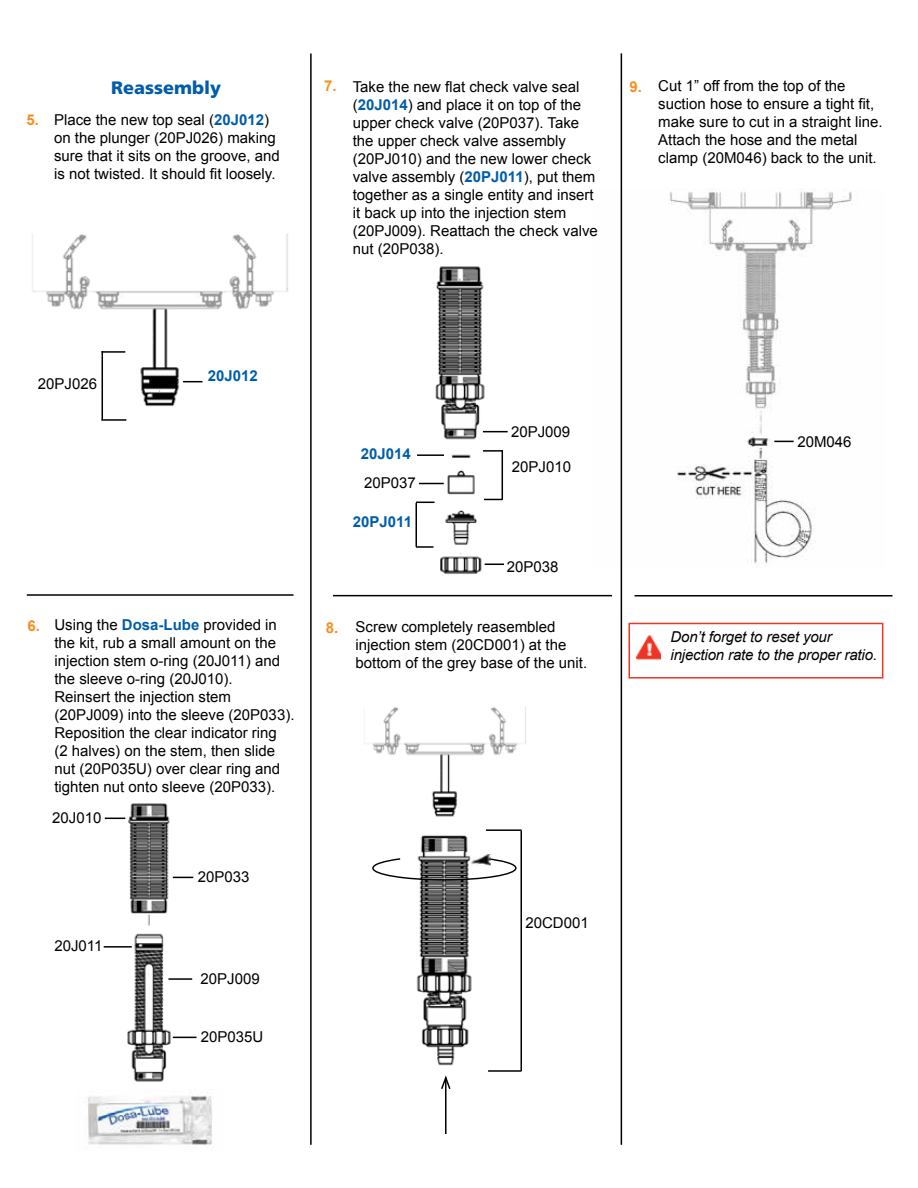
<style>
.page{position:relative;width:918px;height:1188px;background:#fff}
.page>*{position:absolute;margin:0;border:0;box-sizing:border-box;transform-origin:0 0}
.t1{font:900 18px "Frutiger";color:#005daa}
.t2{font:15px/18px "Arial";color:#000}
.t3{font:italic 15px/18px "Arial";letter-spacing:-.01em;color:#000}
.t4{font:700 15px "Arial";color:#005daa}
.t5{font:700 15px "Arial";color:#f78f1e}
.s1{font-weight:700;color:#f78f1e}
.s2{font-weight:700;color:#005daa}
</style>
<div class="page">
<img style="left:415px;top:266px;width:93px;height:308px">
<img style="left:620px;top:188px;width:232px;height:380px">
<img style="left:364px;top:707px;width:162px;height:359px">
<img style="left:26px;top:233px;width:262px;height:363px">
<div style="left:628px;top:623px;width:255px;height:56px;border:2px solid #ee3529"></div>
<img style="left:636px;top:635px;width:25px;height:25px">
<hr style="left:310px;top:54px;width:2px;height:1091px;background:#000">
<hr style="left:27px;top:594px;width:267px;height:2px;background:#000">
<hr style="left:621px;top:53px;width:1px;height:1092px;background:#000">
<hr style="left:333px;top:595px;width:279px;height:1px;background:#000">
<img style="left:87px;top:1095px;width:127px;height:50px">
<hr style="left:634px;top:595px;width:258px;height:2px;background:#000">
<hr style="left:102px;top:351px;width:23px;height:2px;background:#000">
<svg style="left:183px;top:381px;width:20px;height:1px"></svg>
<hr style="left:102px;top:419px;width:24px;height:2px;background:#000">
<hr style="left:102px;top:351px;width:1px;height:69px;background:#000">
<hr style="left:488px;top:1070px;width:33px;height:2px;background:#000">
<hr style="left:520px;top:831px;width:2px;height:240px;background:#000">
<hr style="left:486px;top:829px;width:36px;height:2px;background:#000">
<svg style="left:774px;top:441px;width:20px;height:1px"></svg>
<hr style="left:445px;top:1078px;width:2px;height:56px;background:#000">
<svg style="left:441px;top:1075px;width:10px;height:16px"></svg>
<img style="left:103px;top:803px;width:94px;height:279px">
<svg style="left:173px;top:1037px;width:24px;height:1px"></svg>
<hr style="left:168px;top:978px;width:24px;height:2px;background:#000">
<svg style="left:173px;top:877px;width:20px;height:1px"></svg>
<svg style="left:484px;top:499px;width:18px;height:1px"></svg>
<svg style="left:483px;top:450px;width:19px;height:2px"></svg>
<hr style="left:502px;top:450px;width:1px;height:50px;background:#000">
<svg style="left:416px;top:502px;width:19px;height:1px"></svg>
<hr style="left:417px;top:454px;width:27px;height:2px;background:#000">
<svg style="left:416px;top:546px;width:17px;height:2px"></svg>
<hr style="left:416px;top:503px;width:1px;height:44px;background:#000">
<svg style="left:483px;top:431px;width:25px;height:1px"></svg>
<svg style="left:485px;top:564px;width:19px;height:1px"></svg>
<svg style="left:371px;top:857px;width:146px;height:24px"></svg>
<img style="left:472px;top:854px;width:18px;height:11px">
<svg style="left:419px;top:483px;width:25px;height:1px"></svg>
<svg style="left:105px;top:818px;width:20px;height:1px"></svg>
<hr style="left:104px;top:946px;width:28px;height:2px;background:#000">
<p class="t1" style="left:111px;top:77px;width:112px">Reassembly</p>
<p class="t2" style="left:54px;top:111px;width:227px;text-indent:-27px"><span class="s1">5.</span> Place the new top seal (<span class="s2">20J012</span>) on the plunger (20PJ026) making sure that it sits on the groove, and is not twisted. It should fit loosely.</p>
<p class="t2" style="left:353px;top:78px;width:247px;text-indent:-29px"><span class="s1">7.</span> Take the new flat check valve seal (<span class="s2">20J014</span>) and place it on top of the upper check valve (20P037). Take the upper check valve assembly (20PJ010) and the new lower check valve assembly (<span class="s2">20PJ011</span>), put them together as a single entity and insert it back up into the injection stem (20PJ009). Reattach the check valve nut (20P038).</p>
<p class="t5" style="left:629px;top:76px;width:14px">9.</p>
<p class="t2" style="left:658px;top:77px;width:226px">Cut 1” off from the top of the suction hose to ensure a tight fit, make sure to cut in a straight line.<br>Attach the hose and the metal clamp (20M046) back to the unit.</p>
<p class="t2" style="left:38px;top:375px;width:61px">20PJ026</p>
<p class="t4" style="left:208px;top:366px;width:52px">20J012</p>
<p class="t5" style="left:28px;top:616px;width:14px">6.</p>
<p class="t2" style="left:54px;top:616px;width:242px">Using the <span class="s2">Dosa-Lube</span> provided in the kit, rub a small amount on the injection stem o-ring (20J011) and the sleeve o-ring (20J010).<br>Reinsert the injection stem (20PJ009) into the sleeve (20P033).<br>Reposition the clear indicator ring<br>(2 halves) on the stem, then slide nut (20P035U) over clear ring and tighten nut onto sleeve (20P033).</p>
<p class="t2" style="left:52px;top:809px;width:51px">20J010</p>
<p class="t2" style="left:198px;top:868px;width:53px">20P033</p>
<p class="t2" style="left:54px;top:937px;width:50px">20J011</p>
<p class="t2" style="left:201px;top:970px;width:61px">20PJ009</p>
<p class="t2" style="left:201px;top:1028px;width:64px">20P035U</p>
<p class="t4" style="left:361px;top:444px;width:52px">20J014</p>
<p class="t2" style="left:364px;top:474px;width:53px">20P037</p>
<p class="t4" style="left:353px;top:512px;width:61px">20PJ011</p>
<p class="t2" style="left:511px;top:423px;width:61px">20PJ009</p>
<p class="t2" style="left:512px;top:458px;width:61px">20PJ010</p>
<p class="t2" style="left:507px;top:558px;width:53px">20P038</p>
<p class="t5" style="left:326px;top:617px;width:14px">8.</p>
<p class="t2" style="left:356px;top:618px;width:233px">Screw completely reasembled injection stem (20CD001) at the bottom of the grey base of the unit.</p>
<p class="t2" style="left:525px;top:914px;width:65px">20CD001</p>
<p class="t2" style="left:797px;top:433px;width:56px">20M046</p>
<p class="t3" style="left:671px;top:628px;width:208px">Don’t forget to reset your injection rate to the proper ratio.</p>
</div>
